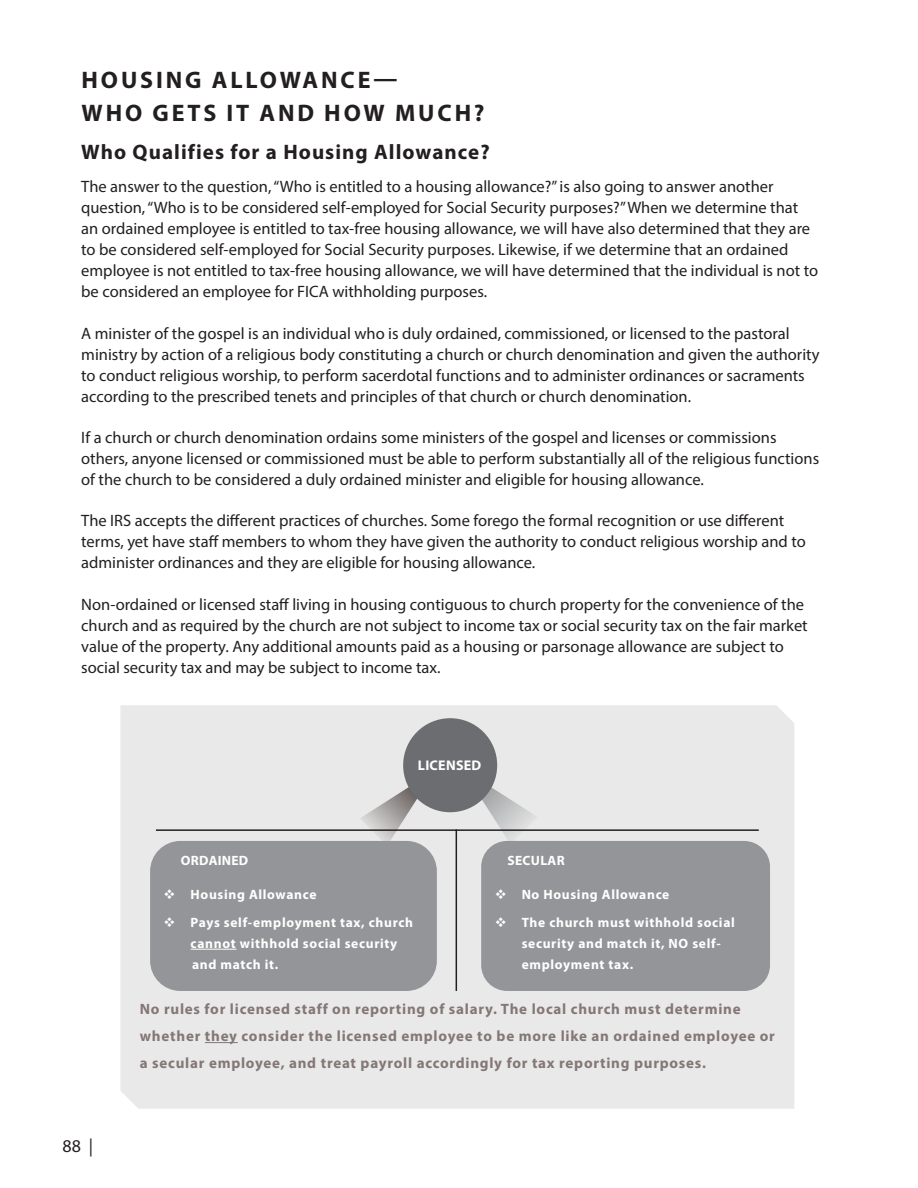
<style>
.page{position:relative;width:918px;height:1188px;background:#fff}
.page>*{position:absolute;margin:0;border:0;box-sizing:border-box;transform-origin:0 0}
.t1{font:700 24px/33px "Myriad Pro";letter-spacing:.12em;color:#231f20}
.t2{font:700 21px "Myriad Pro";letter-spacing:.05em;color:#231f20}
.t3{font:18px "Myriad Pro";color:#231f20}
.t4{font:16.5px/21px "Myriad Pro";color:#231f20}
.t5{font:700 15px/27px "Myriad Pro";letter-spacing:.05em;color:#847776}
.t6{font:700 14.1px "Myriad Pro";letter-spacing:.02em;color:#fff}
.t7{font:700 13.5px/27.8px "Myriad Pro";letter-spacing:.05em;color:#fff}
.t8{font:700 13.5px "Myriad Pro";letter-spacing:.02em;color:#fff}
</style>
<div class="page">
<div style="left:120px;top:705px;width:674px;height:404px;background:#e9e9e9"></div>
<svg style="left:462px;top:769px;width:76px;height:76px"></svg>
<svg style="left:360px;top:770px;width:75px;height:76px"></svg>
<div style="left:403px;top:718px;width:94px;height:94px;background:#6c6d70;border-radius:50%"></div>
<div style="left:150px;top:841px;width:287px;height:150px;background:#939598;border-radius:30px"></div>
<hr style="left:191px;top:949px;width:46px;height:1px;background:#fff">
<div style="left:481px;top:841px;width:289px;height:150px;background:#939598;border-radius:26px"></div>
<hr style="left:205px;top:1042px;width:33px;height:1px;background:#847776">
<hr style="left:156px;top:829px;width:603px;height:2px;background:#231f20">
<hr style="left:456px;top:829px;width:1px;height:162px;background:#231f20">
<h1 class="t1" style="left:82px;top:63px;width:405px">HOUSING ALLOWANCE—<br>WHO GETS IT AND HOW MUCH?</h1>
<p class="t2" style="left:81px;top:138px;width:410px">Who Qualifies for a Housing Allowance?</p>
<p class="t4" style="left:81px;top:176px;width:738px">The answer to the question, “Who is entitled to a housing allowance?” is also going to answer another question, “Who is to be considered self-employed for Social Security purposes?” When we determine that an ordained employee is entitled to tax-free housing allowance, we will have also determined that they are to be considered self-employed for Social Security purposes. Likewise, if we determine that an ordained employee is not entitled to tax-free housing allowance, we will have determined that the individual is not to be considered an employee for FICA withholding purposes.</p>
<p class="t4" style="left:81px;top:322px;width:740px">A minister of the gospel is an individual who is duly ordained, commissioned, or licensed to the pastoral ministry by action of a religious body constituting a church or church denomination and given the authority to conduct religious worship, to perform sacerdotal functions and to administer ordinances or sacraments according to the prescribed tenets and principles of that church or church denomination.</p>
<p class="t4" style="left:81px;top:427px;width:739px">If a church or church denomination ordains some ministers of the gospel and licenses or commissions others, anyone licensed or commissioned must be able to perform substantially all of the religious functions of the church to be considered a duly ordained minister and eligible for housing allowance.</p>
<p class="t4" style="left:81px;top:510px;width:726px">The IRS accepts the different practices of churches. Some forego the formal recognition or use different terms, yet have staff members to whom they have given the authority to conduct religious worship and to administer ordinances and they are eligible for housing allowance.</p>
<p class="t4" style="left:81px;top:593px;width:728px">Non-ordained or licensed staff living in housing contiguous to church property for the convenience of the church and as required by the church are not subject to income tax or social security tax on the fair market value of the property. Any additional amounts paid as a housing or parsonage allowance are subject to social security tax and may be subject to income tax.</p>
<p class="t6" style="left:418px;top:757px;width:65px">LICENSED</p>
<p class="t3" style="left:63px;top:1135px;width:32px">88 |</p>
<p class="t8" style="left:508px;top:851px;width:59px">SECULAR</p>
<p class="t7" style="left:522px;top:880px;width:215px">No Housing Allowance<br>The church must withhold social</p>
<p class="t7" style="left:522px;top:932px;width:201px;line-height:21px">security and match it, NO self&shy;employment tax.</p>
<p class="t5" style="left:140px;top:995px;width:637px">No rules for licensed staff on reporting of salary. The local church must determine whether they consider the licensed employee to be more like an ordained employee or a secular employee, and treat payroll accordingly for tax reporting purposes.</p>
<p class="t8" style="left:181px;top:851px;width:69px">ORDAINED</p>
<p class="t7" style="left:191px;top:880px;width:224px">Housing Allowance<br>Pays self-employment tax, church</p>
<p class="t7" style="left:191px;top:932px;width:208px;line-height:21px">cannot withhold social security and match it.</p>
</div>
